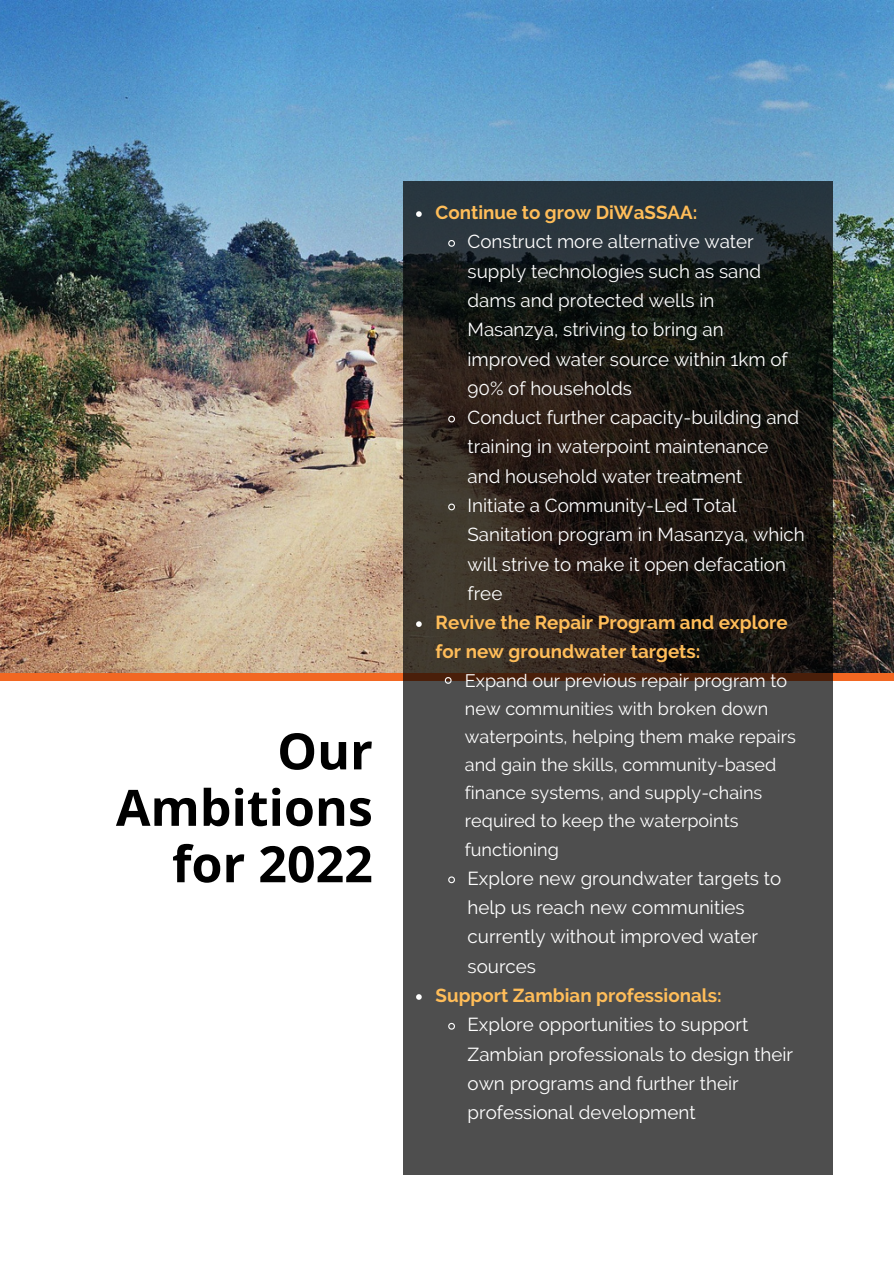
<style>
.page{position:relative;width:894px;height:1264px;background:#fff}
.page>*{position:absolute;margin:0;border:0;box-sizing:border-box;transform-origin:0 0}
.t1{font:700 50.1px/56.4px "Open Sans";color:#000;text-align:right}
.t2{font:18.75px/29.2px "Raleway";color:#fff}
.t3{font:700 18.75px/29.2px "Raleway";color:#ffbd59}
.t4{font:18px/28.2px "Raleway";color:#fff}
</style>
<div class="page">
<img style="left:0;top:0;width:893px;height:673px">
<div style="left:0;top:673px;width:893px;height:7px;background:#f26722"></div>
<svg style="left:403px;top:181px;width:429px;height:993px;background:#383735"></svg>
<svg style="left:416px;top:211px;width:5px;height:6px"></svg>
<svg style="left:447px;top:239px;width:8px;height:8px"></svg>
<svg style="left:447px;top:415px;width:8px;height:8px"></svg>
<svg style="left:447px;top:503px;width:8px;height:8px"></svg>
<svg style="left:416px;top:621px;width:5px;height:6px"></svg>
<svg style="left:444px;top:676px;width:8px;height:8px"></svg>
<svg style="left:447px;top:875px;width:8px;height:9px"></svg>
<svg style="left:416px;top:994px;width:5px;height:5px"></svg>
<svg style="left:447px;top:1022px;width:8px;height:8px"></svg>
<p class="t1" style="left:116px;top:721px;width:258px">Our<br>Ambitions for 2022</p>
<p class="t3" style="left:435px;top:198px;width:263px">Continue to grow DiWaSSAA:</p>
<p class="t2" style="left:467px;top:227px;width:321px">Construct more alternative water supply technologies such as sand dams and protected wells in<br>Masanzya, striving to bring an improved water source within 1km of<br>90% of households</p>
<p class="t2" style="left:467px;top:403px;width:333px">Conduct further capacity-building and training in waterpoint maintenance and household water treatment</p>
<p class="t2" style="left:467px;top:491px;width:338px">Initiate a Community-Led Total<br>Sanitation program in Masanzya, which will strive to make it open defacation free</p>
<p class="t3" style="left:435px;top:608px;width:353px">Revive the Repair Program and explore for new groundwater targets:</p>
<p class="t4" style="left:465px;top:666px;width:332px">Expand our previous repair program to new communities with broken down waterpoints, helping them make repairs and gain the skills, community-based finance systems, and supply-chains required to keep the waterpoints functioning</p>
<p class="t2" style="left:467px;top:863px;width:315px">Explore new groundwater targets to help us reach new communities currently without improved water sources</p>
<p class="t3" style="left:435px;top:980px;width:287px">Support Zambian professionals:</p>
<p class="t2" style="left:467px;top:1010px;width:327px">Explore opportunities to support<br>Zambian professionals to design their own programs and further their professional development</p>
</div>
